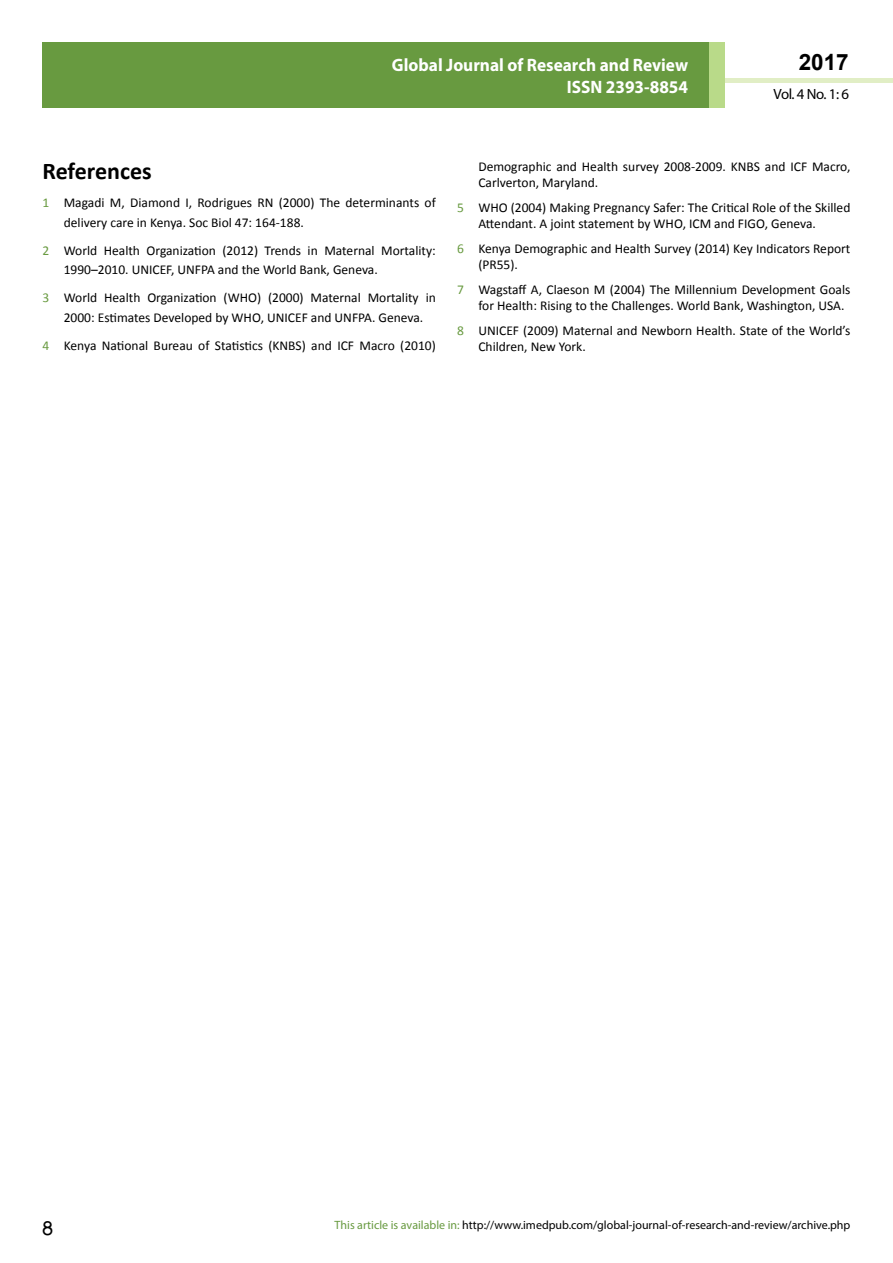
<style>
.page{position:relative;width:893px;height:1263px;background:#fff}
.page>*{position:absolute;margin:0;border:0;box-sizing:border-box;transform-origin:0 0}
.t1{font:25.5px "Tunga";color:#000}
.t2{font:700 24px "Calibri";color:#000}
.t3{font:700 22.5px "Arial";color:#000}
.t4{font:700 18px/21.6px "Myriad Pro";color:#fff;text-align:right;scale:.96 1}
.t5{font:14.85px "Myriad Pro";color:#000}
.t6{font:13.5px/16.2px "Calibri";color:#000}
.t7{font:12px "Myriad Pro";color:#000}
.s1{color:#689a40}
</style>
<div class="page">
<hr style="left:725px;top:78px;width:168px;height:4px;background:#e1eec5">
<div style="left:43px;top:42px;width:666px;height:66px;background:#689a40"></div>
<div style="left:709px;top:42px;width:16px;height:66px;background:#b9da89"></div>
<h3 class="t4" style="left:517px;top:53px;width:198px">A CHIVOS DE MEDICINA<br>ISSN 1698-9 65</h3>
<h3 class="t3" style="left:799px;top:47px;width:52px">2017</h3>
<h3 class="t4" style="left:392px;top:54px;width:310px">Global Journal of Research and Review<br>ISSN 2393-8854</h3>
<p class="t5" style="left:774px;top:84px;width:77px">Vol. 4 No. 1: 6</p>
<h2 class="t2" style="left:43px;top:156px;width:111px">References</h2>
<p class="t6" style="left:64px;top:193px;width:374px;line-height:19.5px;text-indent:-21px"><span class="s1">1</span> Magadi M, Diamond I, Rodrigues RN (2000) The determinants of delivery care in Kenya. Soc Biol 47: 164-188.</p>
<p class="t6" style="left:64px;top:240px;width:374px;line-height:19.5px;text-indent:-21px"><span class="s1">2</span> World Health Organization (2012) Trends in Maternal Mortality:<br>1990–2010. UNICEF, UNFPA and the World Bank, Geneva.</p>
<p class="t6" style="left:64px;top:288px;width:374px;line-height:19.5px;text-indent:-21px"><span class="s1">3</span> World Health Organization (WHO) (2000) Maternal Mortality in<br>2000: Estimates Developed by WHO, UNICEF and UNFPA. Geneva.</p>
<p class="t6" style="left:43px;top:337px;width:395px"><span class="s1">4</span> Kenya National Bureau of Statistics (KNBS) and ICF Macro (2010)</p>
<p class="t6" style="left:478px;top:159px;width:374px">Demographic and Health survey 2008-2009. KNBS and ICF Macro,<br>Carlverton, Maryland.</p>
<p class="t6" style="left:478px;top:200px;width:374px;text-indent:-21px"><span class="s1">5</span> WHO (2004) Making Pregnancy Safer: The Critical Role of the Skilled<br>Attendant. A joint statement by WHO, ICM and FIGO, Geneva.</p>
<p class="t6" style="left:478px;top:241px;width:374px;text-indent:-21px"><span class="s1">6</span> Kenya Demographic and Health Survey (2014) Key Indicators Report (PR55).</p>
<p class="t6" style="left:478px;top:281px;width:374px;text-indent:-21px"><span class="s1">7</span> Wagstaff A, Claeson M (2004) The Millennium Development Goals for Health: Rising to the Challenges. World Bank, Washington, USA.</p>
<p class="t6" style="left:478px;top:322px;width:374px;text-indent:-21px"><span class="s1">8</span> UNICEF (2009) Maternal and Newborn Health. State of the World’s<br>Children, New York.</p>
<h1 class="t1" style="left:42px;top:1211px;width:13px">8</h1>
<p class="t7" style="left:335px;top:1218px;width:517px"><span class="s1">This article is available in:</span> http://www.imedpub.com/global-journal-of-research-and-review/archive.php</p>
</div>
